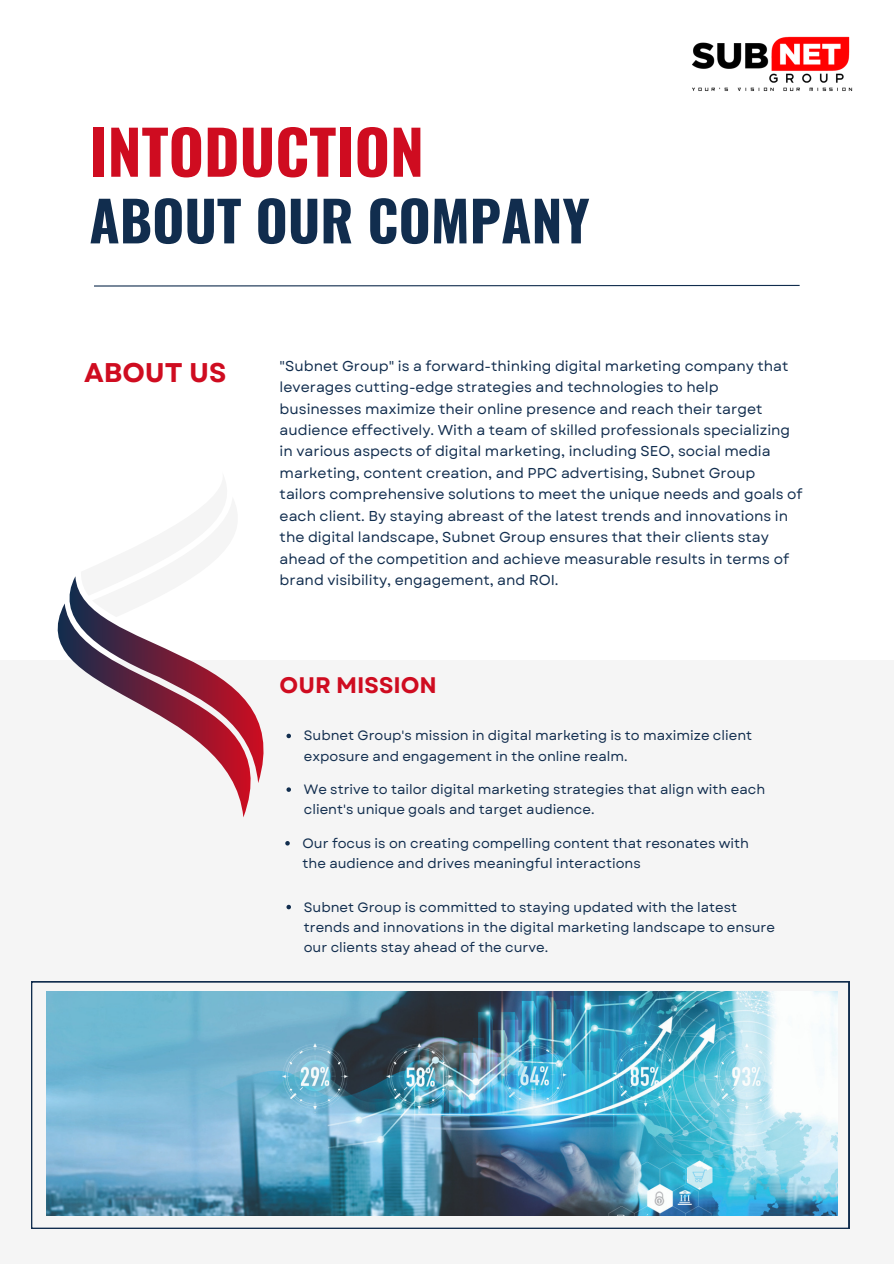
<style>
.page{position:relative;width:894px;height:1264px;background:#fff}
.page>*{position:absolute;margin:0;border:0;box-sizing:border-box;transform-origin:0 0}
.t1{font:700 60.6px "Oswald";color:#cf0c20}
.t2{font:700 55.05px "Oswald";color:#112d4e}
.t3{font:700 27px "Garet";color:#cf0c20}
.t4{font:700 22.5px "Garet";color:#cf0c20}
.t5{font:14.25px/21.5px "Garet";color:#112d4e}
.t6{font:13.5px/20.2px "Garet";color:#112d4e}
</style>
<div class="page">
<div style="left:0;top:659px;width:893px;height:604px;background:#f5f5f5"></div>
<svg style="left:31px;top:981px;width:817px;height:247px"></svg>
<svg style="left:69px;top:576px;width:18px;height:27px"></svg>
<svg style="left:57px;top:603px;width:234px;height:214px"></svg>
<svg style="left:94px;top:284px;width:706px;height:3px"></svg>
<img style="left:46px;top:991px;width:791px;height:223px">
<img style="left:692px;top:36px;width:161px;height:55px">
<svg style="left:286px;top:733px;width:5px;height:5px"></svg>
<svg style="left:286px;top:787px;width:5px;height:4px"></svg>
<svg style="left:285px;top:841px;width:5px;height:4px"></svg>
<svg style="left:286px;top:904px;width:5px;height:5px"></svg>
<h1 class="t1" style="left:89px;top:104px;width:336px">INTODUCTION</h1>
<h2 class="t2" style="left:89px;top:178px;width:501px">ABOUT OUR COMPANY</h2>
<p class="t3" style="left:84px;top:353px;width:144px">ABOUT US</p>
<p class="t5" style="left:279px;top:355px;width:524px">"Subnet Group" is a forward-thinking digital marketing company that leverages cutting-edge strategies and technologies to help businesses maximize their online presence and reach their target audience effectively. With a team of skilled professionals specializing in various aspects of digital marketing, including SEO, social media marketing, content creation, and PPC advertising, Subnet Group tailors comprehensive solutions to meet the unique needs and goals of each client. By staying abreast of the latest trends and innovations in the digital landscape, Subnet Group ensures that their clients stay ahead of the competition and achieve measurable results in terms of brand visibility, engagement, and ROI.</p>
<h3 class="t4" style="left:279px;top:669px;width:159px">OUR MISSION</h3>
<p class="t6" style="left:304px;top:725px;width:450px">Subnet Group's mission in digital marketing is to maximize client exposure and engagement in the online realm.</p>
<p class="t6" style="left:304px;top:779px;width:463px">We strive to tailor digital marketing strategies that align with each client's unique goals and target audience.</p>
<p class="t6" style="left:302px;top:833px;width:448px">Our focus is on creating compelling content that resonates with the audience and drives meaningful interactions</p>
<p class="t6" style="left:304px;top:896px;width:472px">Subnet Group is committed to staying updated with the latest trends and innovations in the digital marketing landscape to ensure our clients stay ahead of the curve.</p>
</div>
